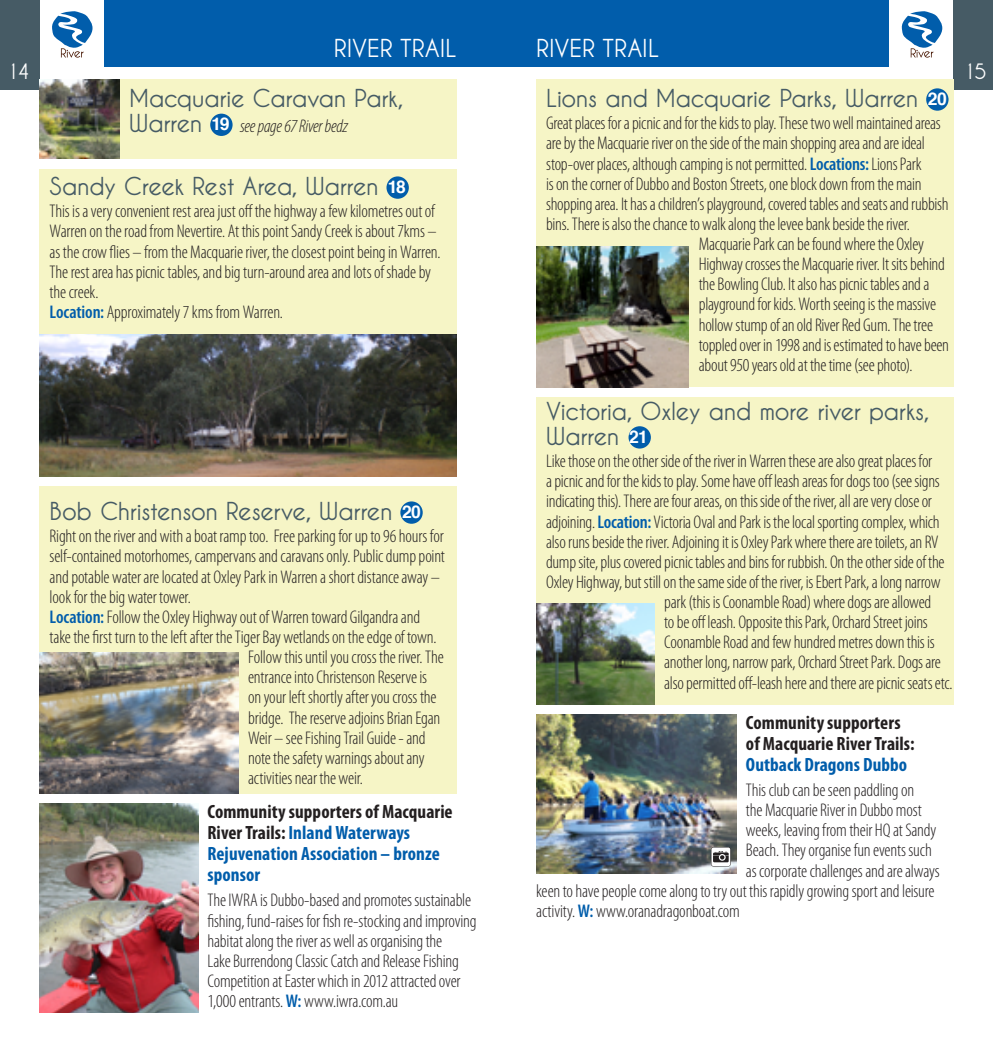
<style>
.page{position:relative;width:993px;height:1042px;background:#fff}
.page>*{position:absolute;margin:0;border:0;box-sizing:border-box;transform-origin:0 0}
.t1{font:700 24.5px/24.5px "Caviar Dreams";letter-spacing:-.02em;color:#465b65}
.t2{font:700 24.5px "Caviar Dreams";letter-spacing:-.005em;color:#fff}
.t3{font:700 21px "Caviar Dreams";color:#fff}
.t4{font:700 condensed 19.25px/21px "Myriad Pro";letter-spacing:.005em;color:#015dab}
.t5{font:700 condensed 19.25px/21px "Myriad Pro";letter-spacing:.005em;color:#231f20}
.t6{font:300 condensed 18.38px/20.1px "Myriad Pro";letter-spacing:-.015em;color:#231f20}
.t7{font:italic 300 condensed 18.38px "Myriad Pro";letter-spacing:-.02em;color:#231f20}
.s1{font-family:"Helvetica";font-size:17.5px;color:#fff}
.s2{font-weight:600;color:#015dab}
.s3{font-family:"Caviar Dreams";font-weight:700;font-style:normal;font-stretch:normal;font-size:24.5px;color:#465b65}
.s4{font-family:"Helvetica";font-weight:700;font-style:normal;font-stretch:normal;font-size:17.5px;color:#fff}
.s5{color:#231f20}
</style>
<div class="page">
<div style="left:104px;top:0;width:392px;height:67px;background:#015dab"></div>
<div style="left:496px;top:0;width:392px;height:67px;background:#015dab"></div>
<div style="left:0;top:0;width:40px;height:89px;background:#465b65"></div>
<div style="left:952px;top:0;width:40px;height:89px;background:#465b65"></div>
<svg style="left:52px;top:11px;width:41px;height:47px"></svg>
<svg style="left:901px;top:11px;width:42px;height:47px"></svg>
<div style="left:536px;top:79px;width:416px;height:308px;background:#f6f5c6"></div>
<div style="left:925px;top:88px;width:23px;height:23px;background:#015dab;border-radius:50%"></div>
<img style="left:536px;top:247px;width:152px;height:140px">
<div style="left:40px;top:169px;width:416px;height:307px;background:#f6f5c6"></div>
<div style="left:386px;top:176px;width:22px;height:23px;background:#015dab;border-radius:50%"></div>
<img style="left:40px;top:335px;width:416px;height:141px">
<div style="left:40px;top:79px;width:416px;height:80px;background:#f6f5c6"></div>
<img style="left:40px;top:79px;width:79px;height:80px">
<div style="left:210px;top:114px;width:22px;height:22px;background:#015dab;border-radius:50%"></div>
<img style="left:40px;top:804px;width:158px;height:208px">
<div style="left:40px;top:486px;width:416px;height:308px;background:#f6f5c6"></div>
<div style="left:400px;top:501px;width:22px;height:23px;background:#015dab;border-radius:50%"></div>
<img style="left:40px;top:652px;width:198px;height:142px">
<img style="left:536px;top:714px;width:199px;height:159px">
<svg style="left:710px;top:847px;width:20px;height:19px"></svg>
<svg style="left:711px;top:847px;width:19px;height:19px"></svg>
<svg style="left:712px;top:851px;width:16px;height:11px"></svg>
<div style="left:536px;top:397px;width:416px;height:307px;background:#f6f5c6"></div>
<div style="left:628px;top:426px;width:22px;height:22px;background:#015dab;border-radius:50%"></div>
<img style="left:536px;top:603px;width:118px;height:101px">
<h1 class="t2" style="left:333px;top:34px;width:124px">river trail</h1>
<h1 class="t2" style="left:536px;top:34px;width:124px">river trail</h1>
<p class="t3" style="left:7px;top:60px;width:25px">14</p>
<p class="t3" style="left:962px;top:60px;width:25px">15</p>
<h1 class="t1" style="left:546px;top:86px;width:402px">Lions and Macquarie Parks, Warren <span class="s1">20</span></h1>
<p class="t6" style="left:546px;top:114px;width:396px">Great places for a picnic and for the kids to play. These two well maintained areas</p>
<p class="t6" style="left:546px;top:134px;width:380px">are by the Macquarie river on the side of the main shopping area and are ideal</p>
<p class="t6" style="left:546px;top:154px;width:377px">stop-over places, although camping is not permitted. <span class="s2">Locations:</span> Lions Park</p>
<p class="t6" style="left:546px;top:174px;width:377px">is on the corner of Dubbo and Boston Streets, one block down from the main</p>
<p class="t6" style="left:546px;top:194px;width:404px">shopping area. It has a children’s playground, covered tables and seats and rubbish</p>
<p class="t6" style="left:546px;top:214px;width:365px">bins. There is also the chance to walk along the levee bank beside the river.</p>
<p class="t6" style="left:698px;top:234px;width:227px">Macquarie Park can be found where the Oxley</p>
<p class="t6" style="left:698px;top:254px;width:247px">Highway crosses the Macquarie river. It sits behind</p>
<p class="t6" style="left:698px;top:275px;width:232px">the Bowling Club. It also has picnic tables and a</p>
<p class="t6" style="left:698px;top:295px;width:239px">playground for kids. Worth seeing is the massive</p>
<p class="t6" style="left:698px;top:315px;width:236px">hollow stump of an old River Red Gum. The tree</p>
<p class="t6" style="left:698px;top:335px;width:252px">toppled over in 1998 and is estimated to have been</p>
<p class="t6" style="left:698px;top:355px;width:215px">about 950 years old at the time (see photo).</p>
<h1 class="t1" style="left:129px;top:86px;width:276px">Macquarie Caravan Park,</h1>
<p class="t7" style="left:129px;top:116px;width:220px"><span class="s3">Warren</span> <span class="s4">19</span> see page 67 River bedz</p>
<h1 class="t1" style="left:50px;top:174px;width:357px">Sandy Creek Rest Area, Warren <span class="s1">18</span></h1>
<p class="t6" style="left:50px;top:202px;width:392px">This is a very convenient rest area just off the highway a few kilometres out of Warren on the road from Nevertire. At this point Sandy Creek is about 7kms – as the crow flies – from the Macquarie river, the closest point being in Warren.<br>The rest area has picnic tables, and big turn-around area and lots of shade by the creek.<br><span class="s2">Location:</span> Approximately 7 kms from Warren.</p>
<h1 class="t1" style="left:50px;top:499px;width:373px">Bob Christenson Reserve, Warren <span class="s1">20</span></h1>
<p class="t6" style="left:50px;top:527px;width:395px">Right on the river and with a boat ramp too. Free parking for up to 96 hours for</p>
<p class="t6" style="left:50px;top:547px;width:396px">self-contained motorhomes, campervans and caravans only. Public dump point</p>
<p class="t6" style="left:50px;top:567px;width:392px">and potable water are located at Oxley Park in Warren a short distance away –</p>
<p class="t6" style="left:50px;top:587px;width:143px">look for the big water tower.</p>
<p class="t6" style="left:50px;top:607px;width:372px"><span class="s2">Location:</span> Follow the Oxley Highway out of Warren toward Gilgandra and</p>
<p class="t6" style="left:50px;top:627px;width:388px">take the first turn to the left after the Tiger Bay wetlands on the edge of town.</p>
<p class="t6" style="left:248px;top:647px;width:197px">Follow this until you cross the river. The</p>
<p class="t6" style="left:248px;top:667px;width:180px">entrance into Christenson Reserve is</p>
<p class="t6" style="left:248px;top:688px;width:190px">on your left shortly after you cross the</p>
<p class="t6" style="left:248px;top:708px;width:194px">bridge. The reserve adjoins Brian Egan</p>
<p class="t6" style="left:248px;top:728px;width:179px">Weir – see Fishing Trail Guide - and</p>
<p class="t6" style="left:248px;top:748px;width:178px">note the safety warnings about any</p>
<p class="t6" style="left:248px;top:768px;width:116px">activities near the weir.</p>
<p class="t4" style="left:207px;top:801px;width:246px"><span class="s5">Community supporters of Macquarie<br>River Trails:</span> Inland Waterways<br>Rejuvenation Association – bronze sponsor</p>
<p class="t6" style="left:207px;top:890px;width:270px">The IWRA is Dubbo-based and promotes sustainable fishing, fund-raises for fish re-stocking and improving habitat along the river as well as organising the<br>Lake Burrendong Classic Catch and Release Fishing Competition at Easter which in 2012 attracted over 1,000 entrants. <span class="s2">W:</span> www.iwra.com.au</p>
<h1 class="t1" style="left:546px;top:399px;width:385px">Victoria, Oxley and more river parks,<br>Warren <span class="s1">21</span></h1>
<p class="t6" style="left:546px;top:451px;width:387px">Like those on the other side of the river in Warren these are also great places for</p>
<p class="t6" style="left:546px;top:471px;width:395px">a picnic and for the kids to play. Some have off leash areas for dogs too (see signs</p>
<p class="t6" style="left:546px;top:492px;width:387px">indicating this). There are four areas, on this side of the river, all are very close or</p>
<p class="t6" style="left:546px;top:512px;width:395px">adjoining. <span class="s2">Location:</span> Victoria Oval and Park is the local sporting complex, which</p>
<p class="t6" style="left:546px;top:532px;width:394px">also runs beside the river. Adjoining it is Oxley Park where there are toilets, an RV</p>
<p class="t6" style="left:546px;top:552px;width:400px">dump site, plus covered picnic tables and bins for rubbish. On the other side of the</p>
<p class="t6" style="left:546px;top:572px;width:396px">Oxley Highway, but still on the same side of the river, is Ebert Park, a long narrow</p>
<p class="t6" style="left:664px;top:592px;width:268px">park (this is Coonamble Road) where dogs are allowed</p>
<p class="t6" style="left:664px;top:612px;width:265px">to be off leash. Opposite this Park, Orchard Street joins</p>
<p class="t6" style="left:664px;top:632px;width:272px">Coonamble Road and few hundred metres down this is</p>
<p class="t6" style="left:664px;top:653px;width:278px">another long, narrow park, Orchard Street Park. Dogs are</p>
<p class="t6" style="left:664px;top:673px;width:290px">also permitted off-leash here and there are picnic seats etc.</p>
<p class="t5" style="left:745px;top:712px;width:170px">Community supporters of Macquarie River Trails:</p>
<p class="t4" style="left:745px;top:754px;width:163px">Outback Dragons Dubbo</p>
<p class="t6" style="left:745px;top:780px;width:170px">This club can be seen paddling on</p>
<p class="t6" style="left:745px;top:800px;width:177px">the Macquarie River in Dubbo most</p>
<p class="t6" style="left:745px;top:820px;width:192px">weeks, leaving from their HQ at Sandy</p>
<p class="t6" style="left:745px;top:841px;width:187px">Beach. They organise fun events such</p>
<p class="t6" style="left:745px;top:861px;width:195px">as corporate challenges and are always</p>
<p class="t6" style="left:536px;top:881px;width:399px">keen to have people come along to try out this rapidly growing sport and leisure</p>
<p class="t6" style="left:536px;top:901px;width:205px">activity. <span class="s2">W:</span> www.oranadragonboat.com</p>
</div>
